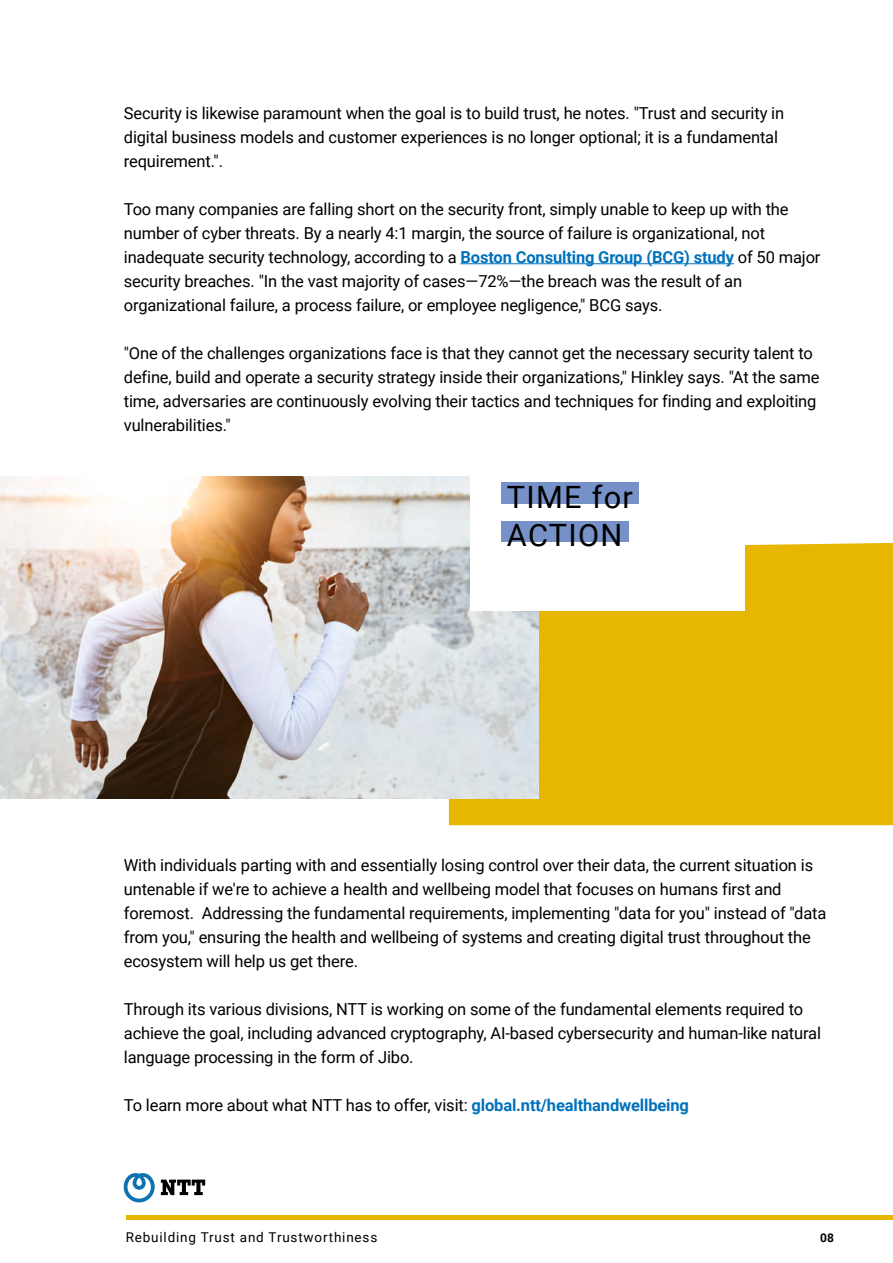
<style>
.page{position:relative;width:893px;height:1263px;background:#fff}
.page>*{position:absolute;margin:0;border:0;box-sizing:border-box;transform-origin:0 0}
.t1{font:30.75px/37.3px "Roboto";letter-spacing:.04em;color:#000}
.t2{font:16.5px/24px "Roboto";letter-spacing:-.01em;color:#000}
.t3{font:13.5px "Roboto";letter-spacing:.06em;color:#000}
.t4{font:700 12px "Roboto";color:#000}
.s1{font-weight:700;color:#0072bc}
</style>
<div class="page">
<hr style="left:460px;top:263px;width:213px;height:1px;background:#0072bc">
<hr style="left:673px;top:263px;width:61px;height:1px;background:#0072bc">
<div style="left:449px;top:543px;width:444px;height:282px;background:#e6b600"></div>
<img style="left:0;top:477px;width:539px;height:321px">
<div style="left:471px;top:457px;width:274px;height:153px;background:#fff"></div>
<div style="left:501px;top:482px;width:138px;height:22px;background:#7691c7"></div>
<div style="left:501px;top:521px;width:127px;height:20px;background:#7691c7"></div>
<svg style="left:124px;top:1173px;width:31px;height:29px"></svg>
<svg style="left:161px;top:1179px;width:44px;height:16px"></svg>
<hr style="left:126px;top:1215px;width:767px;height:4px;background:#e6b600">
<p class="t2" style="left:124px;top:100px;width:662px">Security is likewise paramount when the goal is to build trust, he notes. "Trust and security in digital business models and customer experiences is no longer optional; it is a fundamental requirement.".</p>
<p class="t2" style="left:124px;top:196px;width:698px">Too many companies are falling short on the security front, simply unable to keep up with the number of cyber threats. By a nearly 4:1 margin, the source of failure is organizational, not inadequate security technology, according to a <span class="s1">Boston Consulting Group (BCG) study</span> of 50 major security breaches. "In the vast majority of cases—72%—the breach was the result of an organizational failure, a process failure, or employee negligence," BCG says.</p>
<p class="t2" style="left:124px;top:340px;width:697px">"One of the challenges organizations face is that they cannot get the necessary security talent to define, build and operate a security strategy inside their organizations," Hinkley says. "At the same time, adversaries are continuously evolving their tactics and techniques for finding and exploiting vulnerabilities."</p>
<h2 class="t1" style="left:507px;top:478px;width:127px">TIME for<br>ACTION</h2>
<p class="t2" style="left:124px;top:853px;width:704px">With individuals parting with and essentially losing control over their data, the current situation is untenable if we're to achieve a health and wellbeing model that focuses on humans first and foremost. Addressing the fundamental requirements, implementing "data for you" instead of "data from you," ensuring the health and wellbeing of systems and creating digital trust throughout the ecosystem will help us get there.</p>
<p class="t2" style="left:124px;top:997px;width:699px">Through its various divisions, NTT is working on some of the fundamental elements required to achieve the goal, including advanced cryptography, AI-based cybersecurity and human-like natural language processing in the form of Jibo.</p>
<p class="t2" style="left:124px;top:1093px;width:567px">To learn more about what NTT has to offer, visit: <span class="s1">global.ntt/healthandwellbeing</span></p>
<p class="t3" style="left:126px;top:1228px;width:253px">Rebuilding Trust and Trustworthiness</p>
<p class="t4" style="left:820px;top:1229px;width:15px">08</p>
</div>
